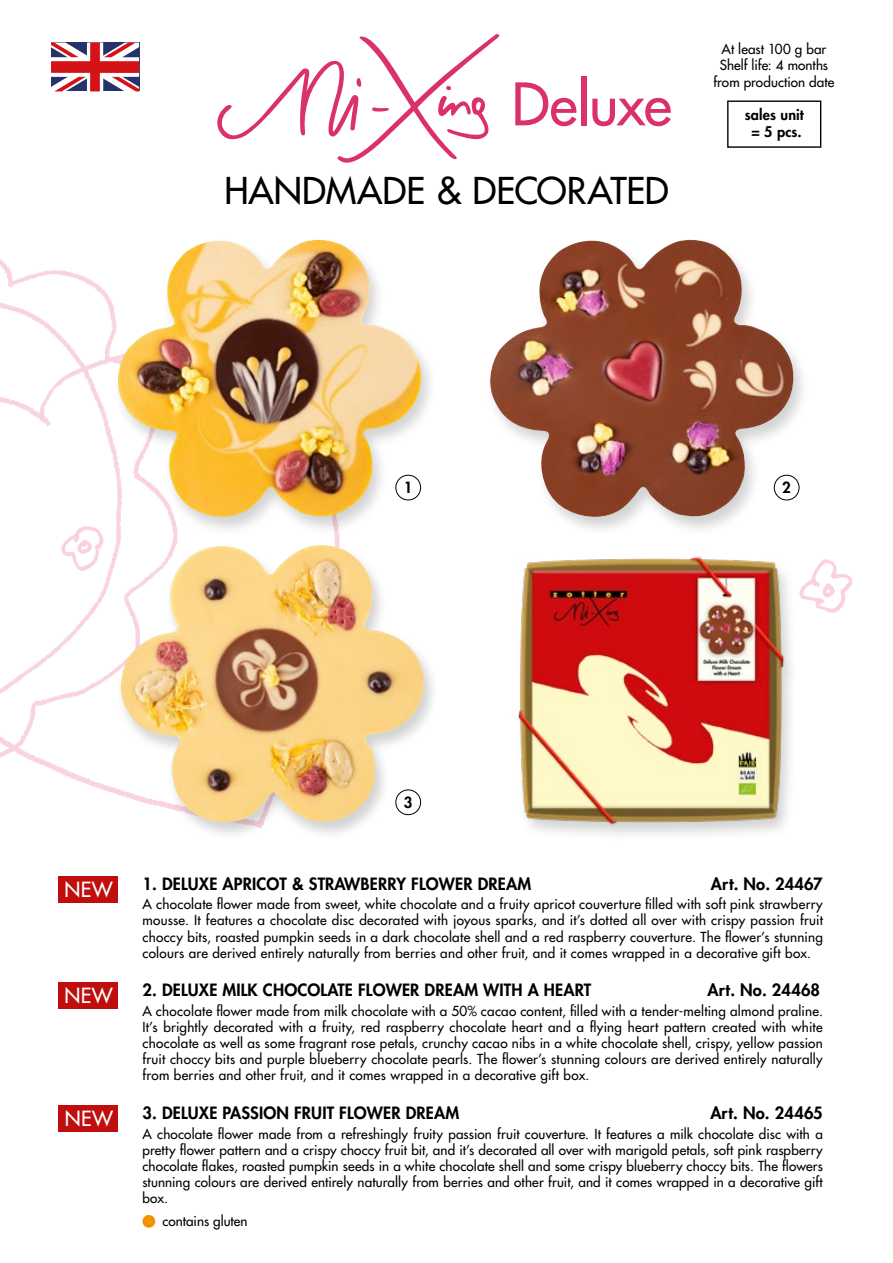
<style>
.page{position:relative;width:893px;height:1263px;background:#fff}
.page>*{position:absolute;margin:0;border:0;box-sizing:border-box;transform-origin:0 0}
.t1{font:500 57px "Futura Std";letter-spacing:-.015em;color:#da306c}
.t2{font:500 36px "Futura Std";color:#000}
.t3{font:500 20.4px "Futura Std";letter-spacing:.02em;color:#fff}
.t4{font:800 16.5px "Futura Std";letter-spacing:.01em;color:#000}
.t5{font:800 15px "Futura Std";color:#000}
.t6{font:800 14.4px/17.2px "Futura Std";letter-spacing:.01em;color:#000;text-align:center}
.t7{font:500 13.5px/16.2px "Futura Std";letter-spacing:.01em;color:#000;text-align:justify}
</style>
<div class="page">
<svg style="left:51px;top:43px;width:88px;height:48px"></svg>
<div style="left:727px;top:101px;width:94px;height:47px;border:1px solid #000"></div>
<img style="left:0;top:259px;width:340px;height:534px">
<svg style="left:818px;top:559px;width:35px;height:54px"></svg>
<svg style="left:60px;top:510px;width:45px;height:62px"></svg>
<div style="left:112px;top:238px;width:326px;height:299px;background:#000;opacity:.18"></div>
<img style="left:111px;top:238px;width:315px;height:283px">
<div style="left:484px;top:238px;width:327px;height:298px;background:#000;opacity:.18"></div>
<img style="left:484px;top:238px;width:314px;height:283px">
<div style="left:115px;top:544px;width:324px;height:297px;background:#000;opacity:.18"></div>
<img style="left:113px;top:543px;width:315px;height:284px">
<img style="left:484px;top:523px;width:334px;height:312px">
<div style="left:396px;top:790px;width:25px;height:25px;background:#fff;border-radius:50%"></div>
<div style="left:395px;top:789px;width:26px;height:26px;border:1px solid #000;border-radius:50%"></div>
<div style="left:774px;top:475px;width:25px;height:25px;background:#fff;border-radius:50%"></div>
<div style="left:774px;top:475px;width:25px;height:25px;border:1px solid #000;border-radius:50%"></div>
<div style="left:396px;top:475px;width:25px;height:25px;background:#fff;border-radius:50%"></div>
<div style="left:395px;top:475px;width:26px;height:25px;border:1px solid #000;border-radius:50%"></div>
<div style="left:59px;top:1105px;width:59px;height:27px;background:#c00d0e"></div>
<div style="left:58px;top:876px;width:60px;height:26px;background:#c00d0e"></div>
<div style="left:58px;top:982px;width:60px;height:27px;background:#c00d0e"></div>
<div style="left:142px;top:1215px;width:13px;height:13px;background:#f39200;border-radius:50%"></div>
<svg style="left:217px;top:34px;width:283px;height:129px"></svg>
<h1 class="t1" style="left:512px;top:69px;width:161px">Deluxe</h1>
<h2 class="t2" style="left:224px;top:168px;width:446px">HANDMADE &amp; DECORATED</h2>
<p class="t7" style="left:713px;top:40px;width:123px;line-height:16.8px;text-align:center">At least 100 g bar<br>Shelf life: 4 months from production date</p>
<p class="t6" style="left:745px;top:106px;width:60px">sales unit = 5 pcs.</p>
<p class="t5" style="left:404px;top:478px;width:10px">1</p>
<p class="t5" style="left:782px;top:478px;width:10px">2</p>
<h3 class="t3" style="left:65px;top:876px;width:50px">NEW</h3>
<h3 class="t3" style="left:65px;top:983px;width:50px">NEW</h3>
<h3 class="t3" style="left:65px;top:1106px;width:50px">NEW</h3>
<p class="t5" style="left:404px;top:793px;width:10px">3</p>
<p class="t4" style="left:142px;top:873px;width:390px">1. DELUXE APRICOT &amp; STRAWBERRY FLOWER DREAM</p>
<p class="t4" style="left:711px;top:873px;width:113px">Art. No. 24467</p>
<p class="t7" style="left:142px;top:896px;width:682px">A chocolate flower made from sweet, white chocolate and a fruity apricot couverture filled with soft pink strawberry mousse. It features a chocolate disc decorated with joyous sparks, and it’s dotted all over with crispy passion fruit choccy bits, roasted pumpkin seeds in a dark chocolate shell and a red raspberry couverture. The flower’s stunning colours are derived entirely naturally from berries and other fruit, and it comes wrapped in a decorative gift box.</p>
<p class="t4" style="left:142px;top:979px;width:450px">2. DELUXE MILK CHOCOLATE FLOWER DREAM WITH A HEART</p>
<p class="t4" style="left:707px;top:979px;width:114px">Art. No. 24468</p>
<p class="t7" style="left:142px;top:1002px;width:682px">A chocolate flower made from milk chocolate with a 50% cacao content, filled with a tender-melting almond praline.<br>It’s brightly decorated with a fruity, red raspberry chocolate heart and a flying heart pattern created with white chocolate as well as some fragrant rose petals, crunchy cacao nibs in a white chocolate shell, crispy, yellow passion fruit choccy bits and purple blueberry chocolate pearls. The flower’s stunning colours are derived entirely naturally from berries and other fruit, and it comes wrapped in a decorative gift box.</p>
<p class="t4" style="left:142px;top:1102px;width:318px">3. DELUXE PASSION FRUIT FLOWER DREAM</p>
<p class="t4" style="left:710px;top:1102px;width:114px">Art. No. 24465</p>
<p class="t7" style="left:142px;top:1125px;width:682px">A chocolate flower made from a refreshingly fruity passion fruit couverture. It features a milk chocolate disc with a pretty flower pattern and a crispy choccy fruit bit, and it’s decorated all over with marigold petals, soft pink raspberry chocolate flakes, roasted pumpkin seeds in a white chocolate shell and some crispy blueberry choccy bits. The flowers stunning colours are derived entirely naturally from berries and other fruit, and it comes wrapped in a decorative gift box.</p>
<p class="t7" style="left:163px;top:1212px;width:86px">contains gluten</p>
</div>
